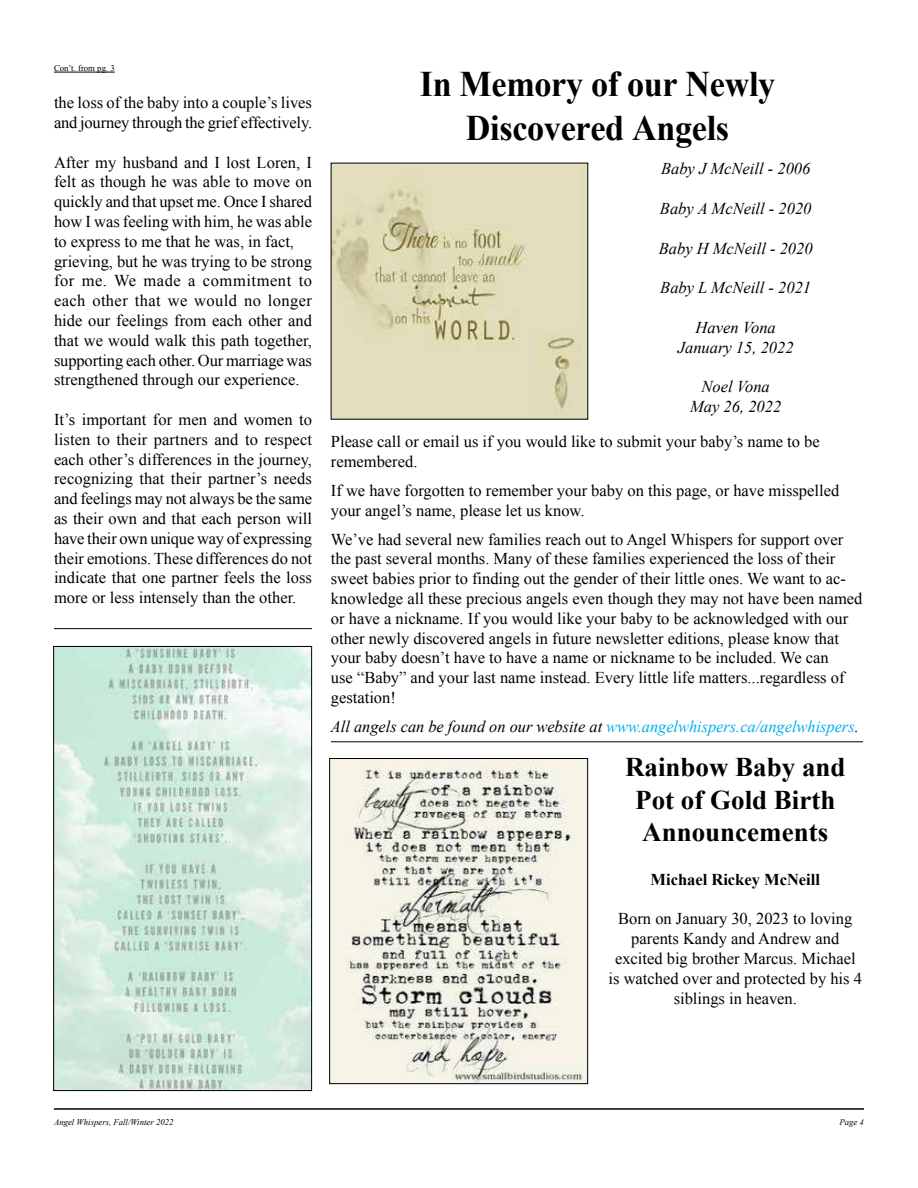
<style>
.page{position:relative;width:918px;height:1188px;background:#fff}
.page>*{position:absolute;margin:0;border:0;box-sizing:border-box;transform-origin:0 0}
.t1{font:700 36px/43.2px "Times New Roman";letter-spacing:-.01em;color:#000;text-align:center;scale:.95 1}
.t2{font:700 27px/32.4px "Times New Roman";color:#000;text-align:center}
.t3{font:16.5px/19.8px "Times New Roman";color:#000}
.t4{font:italic 16.5px/19.8px "Times New Roman";color:#000;text-align:center}
.t5{font:700 16.5px "Times New Roman";color:#000}
.t6{font:italic 8.7px "Times New Roman";color:#000}
.t7{font:8.7px "Times New Roman";color:#000}
.s1{color:#00aeef}
</style>
<div class="page">
<hr style="left:54px;top:1108px;width:810px;height:2px;background:#000">
<img style="left:333px;top:165px;width:253px;height:252px">
<hr style="left:54px;top:72px;width:61px;height:1px;background:#000">
<hr style="left:54px;top:628px;width:258px;height:1px;background:#000">
<hr style="left:331px;top:742px;width:532px;height:1px;background:#000">
<img style="left:55px;top:648px;width:255px;height:441px">
<div style="left:53px;top:646px;width:259px;height:445px;border:1px solid #000"></div>
<img style="left:331px;top:760px;width:255px;height:322px">
<div style="left:329px;top:758px;width:259px;height:326px;border:1px solid #000"></div>
<p class="t7" style="left:54px;top:62px;width:62px">Con’t. from pg. 3</p>
<p class="t3" style="left:54px;top:93px;width:260px">the loss of the baby into a couple’s lives and journey through the grief effectively.</p>
<p class="t3" style="left:54px;top:152px;width:260px">After my husband and I lost Loren, I felt as though he was able to move on quickly and that upset me. Once I shared how I was feeling with him, he was able to express to me that he was, in fact, grieving, but he was trying to be strong for me. We made a commitment to each other that we would no longer hide our feelings from each other and that we would walk this path together, supporting each other. Our marriage was strengthened through our experience.</p>
<p class="t3" style="left:54px;top:409px;width:260px;text-align:justify">It’s important for men and women to listen to their partners and to respect each other’s differences in the journey, recognizing that their partner’s needs and feelings may not always be the same as their own and that each person will have their own unique way of expressing their emotions. These differences do not indicate that one partner feels the loss more or less intensely than the other.</p>
<h1 class="t1" style="left:420px;top:62px;width:376px">In Memory of our Newly<br>Discovered Angels</h1>
<p class="t4" style="left:661px;top:159px;width:151px">Baby J McNeill - 2006</p>
<p class="t4" style="left:660px;top:198px;width:153px">Baby A McNeill - 2020</p>
<p class="t4" style="left:659px;top:238px;width:155px">Baby H McNeill - 2020</p>
<p class="t4" style="left:660px;top:277px;width:152px">Baby L McNeill - 2021</p>
<p class="t4" style="left:678px;top:317px;width:117px">Haven Vona<br>January 15, 2022</p>
<p class="t4" style="left:690px;top:376px;width:93px">Noel Vona<br>May 26, 2022</p>
<p class="t3" style="left:331px;top:432px;width:490px">Please call or email us if you would like to submit your baby’s name to be remembered.</p>
<p class="t3" style="left:331px;top:480px;width:510px">If we have forgotten to remember your baby on this page, or have misspelled your angel’s name, please let us know.</p>
<p class="t3" style="left:331px;top:529px;width:533px">We’ve had several new families reach out to Angel Whispers for support over the past several months. Many of these families experienced the loss of their sweet babies prior to finding out the gender of their little ones. We want to ac&shy;knowledge all these precious angels even though they may not have been named or have a nickname. If you would like your baby to be acknowledged with our other newly discovered angels in future newsletter editions, please know that your baby doesn’t have to have a name or nickname to be included. We can<br>use “Baby” and your last name instead. Every little life matters...regardless of gestation!</p>
<p class="t4" style="left:331px;top:716px;width:529px">All angels can be found on our website at <span class="s1">www.angelwhispers.ca/angelwhispers</span>.</p>
<h2 class="t2" style="left:625px;top:751px;width:222px">Rainbow Baby and<br>Pot of Gold Birth<br>Announcements</h2>
<p class="t5" style="left:651px;top:868px;width:171px">Michael Rickey McNeill</p>
<p class="t3" style="left:609px;top:909px;width:255px;text-align:center">Born on January 30, 2023 to loving parents Kandy and Andrew and excited big brother Marcus. Michael is watched over and protected by his 4 siblings in heaven.</p>
<p class="t6" style="left:54px;top:1116px;width:121px">Angel Whispers, Fall/Winter 2022</p>
<p class="t6" style="left:839px;top:1116px;width:26px">Page 4</p>
</div>
